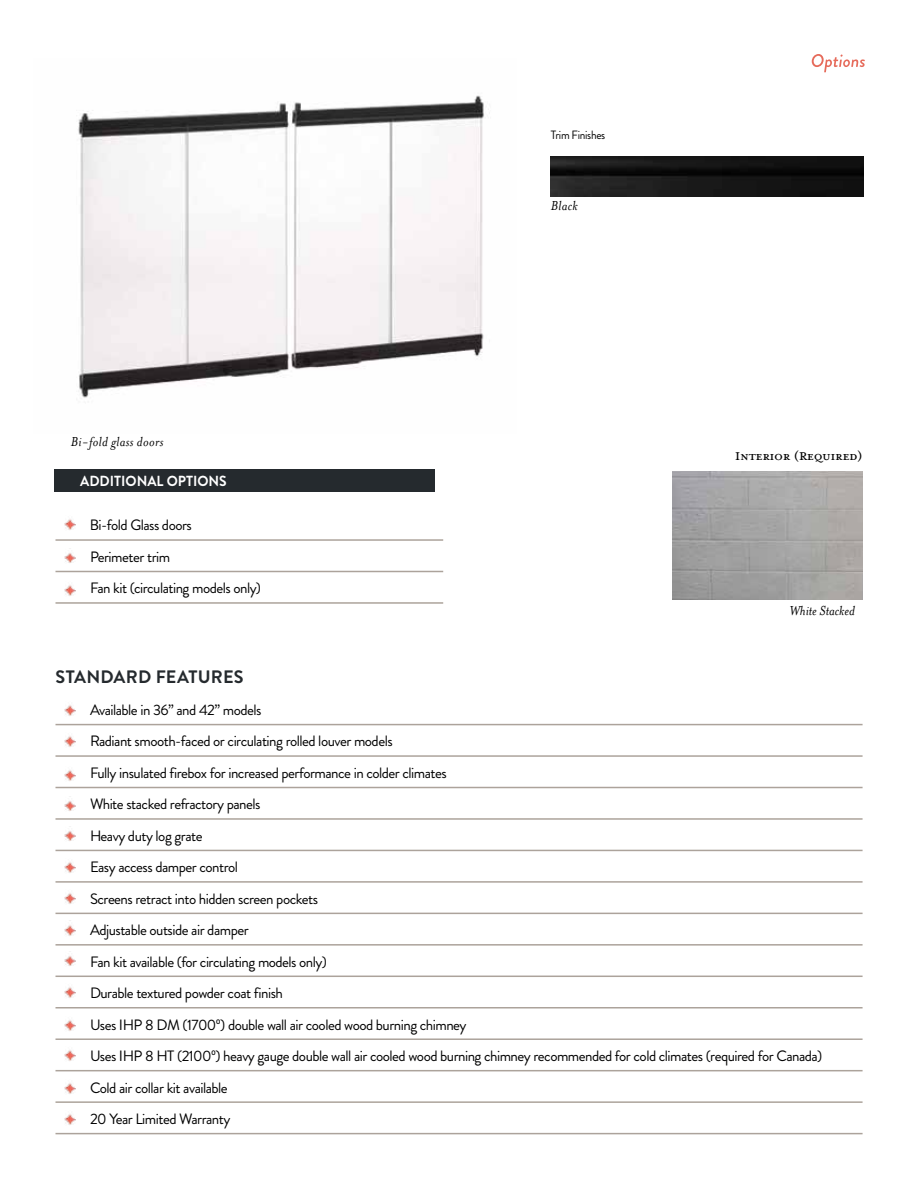
<style>
.page{position:relative;width:918px;height:1188px;background:#fff}
.page>*{position:absolute;margin:0;border:0;box-sizing:border-box;transform-origin:0 0}
.t1{font:18px "Mrs Eaves Petite Caps";letter-spacing:-.025em;color:#000}
.t2{font:700 18px "Brandon Grotesque";letter-spacing:.015em;color:#252a2e}
.t3{font:15px/31.5px "Brandon Grotesque";letter-spacing:-.035em;color:#000}
.t4{font:italic 15px "Mrs Eaves";letter-spacing:.025em;color:#000}
.t5{font:italic 15px "Mrs Eaves";color:#000}
.t6{font:700 14.7px "Brandon Grotesque";color:#fff;scale:.95 1}
.t7{font:12px "Brandon Grotesque";letter-spacing:-.025em;color:#000;scale:.95 1}
</style>
<div class="page">
<hr style="left:56px;top:724px;width:807px;height:1px;background:#aca39b">
<hr style="left:56px;top:755px;width:807px;height:2px;background:#aca39b">
<hr style="left:56px;top:787px;width:807px;height:1px;background:#aca39b">
<hr style="left:56px;top:818px;width:807px;height:2px;background:#aca39b">
<hr style="left:56px;top:850px;width:807px;height:1px;background:#aca39b">
<hr style="left:56px;top:881px;width:807px;height:2px;background:#aca39b">
<hr style="left:56px;top:913px;width:807px;height:1px;background:#aca39b">
<hr style="left:56px;top:944px;width:807px;height:2px;background:#aca39b">
<hr style="left:56px;top:976px;width:807px;height:1px;background:#aca39b">
<hr style="left:56px;top:1007px;width:807px;height:2px;background:#aca39b">
<hr style="left:56px;top:1038px;width:807px;height:2px;background:#aca39b">
<hr style="left:56px;top:1070px;width:807px;height:1px;background:#aca39b">
<hr style="left:56px;top:1101px;width:807px;height:2px;background:#aca39b">
<hr style="left:56px;top:1133px;width:807px;height:1px;background:#aca39b">
<img style="left:65px;top:831px;width:10px;height:10px">
<img style="left:65px;top:801px;width:10px;height:10px">
<img style="left:65px;top:705px;width:10px;height:11px">
<img style="left:65px;top:736px;width:10px;height:11px">
<img style="left:65px;top:770px;width:10px;height:11px">
<img style="left:65px;top:862px;width:10px;height:11px">
<img style="left:65px;top:893px;width:10px;height:11px">
<img style="left:65px;top:925px;width:10px;height:11px">
<img style="left:65px;top:956px;width:10px;height:10px">
<img style="left:65px;top:987px;width:10px;height:11px">
<img style="left:65px;top:1020px;width:10px;height:11px">
<img style="left:65px;top:1050px;width:10px;height:11px">
<img style="left:65px;top:1083px;width:10px;height:11px">
<img style="left:65px;top:1114px;width:10px;height:11px">
<hr style="left:56px;top:539px;width:387px;height:2px;background:#aca39b">
<hr style="left:56px;top:571px;width:387px;height:1px;background:#aca39b">
<hr style="left:56px;top:602px;width:387px;height:2px;background:#aca39b">
<img style="left:65px;top:553px;width:10px;height:10px">
<img style="left:65px;top:519px;width:10px;height:11px">
<img style="left:65px;top:585px;width:10px;height:11px">
<div style="left:54px;top:470px;width:381px;height:22px;background:#252a2e"></div>
<img style="left:672px;top:471px;width:191px;height:128px">
<img style="left:551px;top:156px;width:313px;height:40px">
<img style="left:78px;top:95px;width:411px;height:303px">
<svg style="left:812px;top:54px;width:53px;height:18px"></svg>
<p class="t7" style="left:551px;top:126px;width:59px">Trim Finishes</p>
<p class="t4" style="left:71px;top:433px;width:94px">Bi-fold glass doors</p>
<p class="t6" style="left:80px;top:471px;width:156px">ADDITIONAL OPTIONS</p>
<p class="t3" style="left:90px;top:510px;width:173px">Bi-fold Glass doors<br>Perimeter trim<br>Fan kit (circulating models only)</p>
<p class="t4" style="left:551px;top:197px;width:29px">Black</p>
<p class="t1" style="left:735px;top:448px;width:129px">Interior (Required)</p>
<p class="t5" style="left:789px;top:602px;width:67px">White Stacked</p>
<p class="t2" style="left:56px;top:665px;width:190px">STANDARD FEATURES</p>
<p class="t3" style="left:90px;top:694px;width:734px">Available in 36” and 42” models<br>Radiant smooth-faced or circulating rolled louver models<br>Fully insulated firebox for increased performance in colder climates<br>White stacked refractory panels<br>Heavy duty log grate<br>Easy access damper control<br>Screens retract into hidden screen pockets<br>Adjustable outside air damper<br>Fan kit available (for circulating models only)<br>Durable textured powder coat finish<br>Uses IHP 8 DM (1700º) double wall air cooled wood burning chimney<br>Uses IHP 8 HT (2100º) heavy gauge double wall air cooled wood burning chimney recommended for cold climates (required for Canada)<br>Cold air collar kit available<br>20 Year Limited Warranty</p>
</div>
